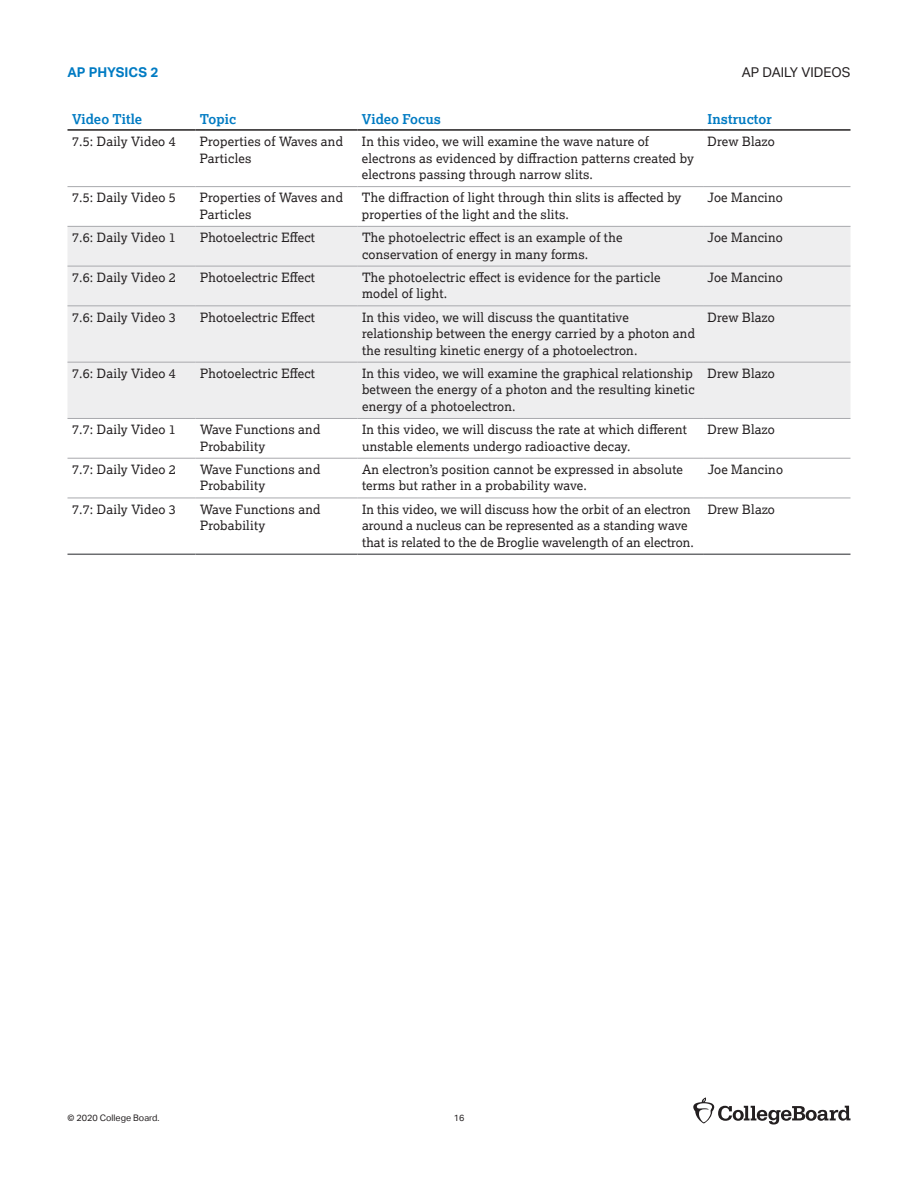
<style>
.page{position:relative;width:918px;height:1188px;background:#fff}
.page>*{position:absolute;margin:0;border:0;box-sizing:border-box;transform-origin:0 0}
.t1{font:700 13.5px "Lexia";letter-spacing:.005em;color:#007bc3}
.t2{font:13.5px "Aktiv Grotesk";color:#231f20}
.t3{font:700 13.5px "Aktiv Grotesk";color:#007bc3}
.t4{font:12.75px/16.5px "Lexia";letter-spacing:.015em;color:#231f20}
.t5{font:9px "Aktiv Grotesk";color:#231f20}
</style>
<div class="page">
<svg style="left:693px;top:1098px;width:157px;height:27px"></svg>
<svg style="left:68px;top:187px;width:782px;height:367px"></svg>
<div style="left:68px;top:227px;width:782px;height:191px;background:#eeeeef"></div>
<hr style="left:68px;top:129px;width:127px;height:2px;background:#231f20">
<hr style="left:195px;top:129px;width:162px;height:2px;background:#231f20">
<hr style="left:357px;top:129px;width:346px;height:2px;background:#231f20">
<hr style="left:703px;top:129px;width:147px;height:2px;background:#231f20">
<hr style="left:68px;top:554px;width:127px;height:1px;background:#6c6d70">
<hr style="left:195px;top:554px;width:162px;height:1px;background:#6c6d70">
<hr style="left:357px;top:554px;width:346px;height:1px;background:#6c6d70">
<hr style="left:703px;top:554px;width:147px;height:1px;background:#6c6d70">
<hr style="left:68px;top:266px;width:127px;height:1px;background:#a8a9ad">
<hr style="left:195px;top:266px;width:162px;height:1px;background:#a8a9ad">
<hr style="left:357px;top:266px;width:346px;height:1px;background:#a8a9ad">
<hr style="left:703px;top:266px;width:147px;height:1px;background:#a8a9ad">
<hr style="left:68px;top:305px;width:127px;height:1px;background:#a8a9ad">
<hr style="left:195px;top:305px;width:162px;height:1px;background:#a8a9ad">
<hr style="left:357px;top:305px;width:346px;height:1px;background:#a8a9ad">
<hr style="left:703px;top:305px;width:147px;height:1px;background:#a8a9ad">
<hr style="left:68px;top:362px;width:127px;height:1px;background:#a8a9ad">
<hr style="left:195px;top:362px;width:162px;height:1px;background:#a8a9ad">
<hr style="left:357px;top:362px;width:346px;height:1px;background:#a8a9ad">
<hr style="left:703px;top:362px;width:147px;height:1px;background:#a8a9ad">
<hr style="left:68px;top:418px;width:127px;height:1px;background:#a8a9ad">
<hr style="left:195px;top:418px;width:162px;height:1px;background:#a8a9ad">
<hr style="left:357px;top:418px;width:346px;height:1px;background:#a8a9ad">
<hr style="left:703px;top:418px;width:147px;height:1px;background:#a8a9ad">
<hr style="left:68px;top:458px;width:127px;height:1px;background:#a8a9ad">
<hr style="left:195px;top:458px;width:162px;height:1px;background:#a8a9ad">
<hr style="left:357px;top:458px;width:346px;height:1px;background:#a8a9ad">
<hr style="left:703px;top:458px;width:147px;height:1px;background:#a8a9ad">
<hr style="left:68px;top:498px;width:127px;height:1px;background:#a8a9ad">
<hr style="left:195px;top:498px;width:162px;height:1px;background:#a8a9ad">
<hr style="left:357px;top:498px;width:346px;height:1px;background:#a8a9ad">
<hr style="left:703px;top:498px;width:147px;height:1px;background:#a8a9ad">
<hr style="left:68px;top:226px;width:127px;height:1px;background:#a8a9ad">
<hr style="left:195px;top:226px;width:162px;height:1px;background:#a8a9ad">
<hr style="left:357px;top:226px;width:346px;height:1px;background:#a8a9ad">
<hr style="left:703px;top:226px;width:147px;height:1px;background:#a8a9ad">
<hr style="left:68px;top:186px;width:127px;height:1px;background:#a8a9ad">
<hr style="left:195px;top:186px;width:162px;height:1px;background:#a8a9ad">
<hr style="left:357px;top:186px;width:346px;height:1px;background:#a8a9ad">
<hr style="left:703px;top:186px;width:147px;height:1px;background:#a8a9ad">
<p class="t3" style="left:68px;top:65px;width:92px">AP PHYSICS 2</p>
<p class="t2" style="left:742px;top:65px;width:110px">AP DAILY VIDEOS</p>
<p class="t1" style="left:72px;top:111px;width:72px">Video Title</p>
<p class="t1" style="left:200px;top:111px;width:38px">Topic</p>
<p class="t1" style="left:362px;top:111px;width:81px">Video Focus</p>
<p class="t1" style="left:708px;top:111px;width:66px">Instructor</p>
<p class="t4" style="left:72px;top:133px;width:105px">7.5: Daily Video 4</p>
<p class="t4" style="left:200px;top:133px;width:145px">Properties of Waves and<br>Particles</p>
<p class="t4" style="left:362px;top:133px;width:333px">In this video, we will examine the wave nature of electrons as evidenced by diffraction patterns created by electrons passing through narrow slits.</p>
<p class="t4" style="left:708px;top:133px;width:69px">Drew Blazo</p>
<p class="t4" style="left:72px;top:189px;width:105px">7.5: Daily Video 5</p>
<p class="t4" style="left:200px;top:189px;width:145px">Properties of Waves and<br>Particles</p>
<p class="t4" style="left:362px;top:189px;width:321px">The diffraction of light through thin slits is affected by properties of the light and the slits.</p>
<p class="t4" style="left:708px;top:189px;width:77px">Joe Mancino</p>
<p class="t4" style="left:72px;top:229px;width:105px">7.6: Daily Video 1</p>
<p class="t4" style="left:200px;top:229px;width:116px">Photoelectric Effect</p>
<p class="t4" style="left:362px;top:229px;width:262px">The photoelectric effect is an example of the conservation of energy in many forms.</p>
<p class="t4" style="left:708px;top:229px;width:77px">Joe Mancino</p>
<p class="t4" style="left:72px;top:269px;width:105px">7.6: Daily Video 2</p>
<p class="t4" style="left:200px;top:269px;width:116px">Photoelectric Effect</p>
<p class="t4" style="left:362px;top:269px;width:300px">The photoelectric effect is evidence for the particle model of light.</p>
<p class="t4" style="left:708px;top:269px;width:77px">Joe Mancino</p>
<p class="t4" style="left:72px;top:308px;width:105px">7.6: Daily Video 3</p>
<p class="t4" style="left:200px;top:308px;width:116px">Photoelectric Effect</p>
<p class="t4" style="left:362px;top:308px;width:335px">In this video, we will discuss the quantitative relationship between the energy carried by a photon and the resulting kinetic energy of a photoelectron.</p>
<p class="t4" style="left:708px;top:308px;width:69px">Drew Blazo</p>
<p class="t4" style="left:72px;top:365px;width:105px">7.6: Daily Video 4</p>
<p class="t4" style="left:200px;top:365px;width:116px">Photoelectric Effect</p>
<p class="t4" style="left:362px;top:365px;width:334px">In this video, we will examine the graphical relationship between the energy of a photon and the resulting kinetic energy of a photoelectron.</p>
<p class="t4" style="left:708px;top:365px;width:69px">Drew Blazo</p>
<p class="t4" style="left:72px;top:421px;width:105px">7.7: Daily Video 1</p>
<p class="t4" style="left:200px;top:421px;width:122px">Wave Functions and<br>Probability</p>
<p class="t4" style="left:362px;top:421px;width:327px">In this video, we will discuss the rate at which different unstable elements undergo radioactive decay.</p>
<p class="t4" style="left:708px;top:421px;width:69px">Drew Blazo</p>
<p class="t4" style="left:72px;top:461px;width:105px">7.7: Daily Video 2</p>
<p class="t4" style="left:200px;top:461px;width:122px">Wave Functions and<br>Probability</p>
<p class="t4" style="left:362px;top:461px;width:322px">An electron’s position cannot be expressed in absolute terms but rather in a probability wave.</p>
<p class="t4" style="left:708px;top:461px;width:77px">Joe Mancino</p>
<p class="t4" style="left:72px;top:500px;width:105px">7.7: Daily Video 3</p>
<p class="t4" style="left:200px;top:500px;width:122px">Wave Functions and<br>Probability</p>
<p class="t4" style="left:362px;top:500px;width:333px">In this video, we will discuss how the orbit of an electron around a nucleus can be represented as a standing wave that is related to the de Broglie wavelength of an electron.</p>
<p class="t4" style="left:708px;top:500px;width:69px">Drew Blazo</p>
<p class="t5" style="left:68px;top:1113px;width:94px">© 2020 College Board.</p>
<p class="t5" style="left:454px;top:1113px;width:12px">16</p>
</div>
